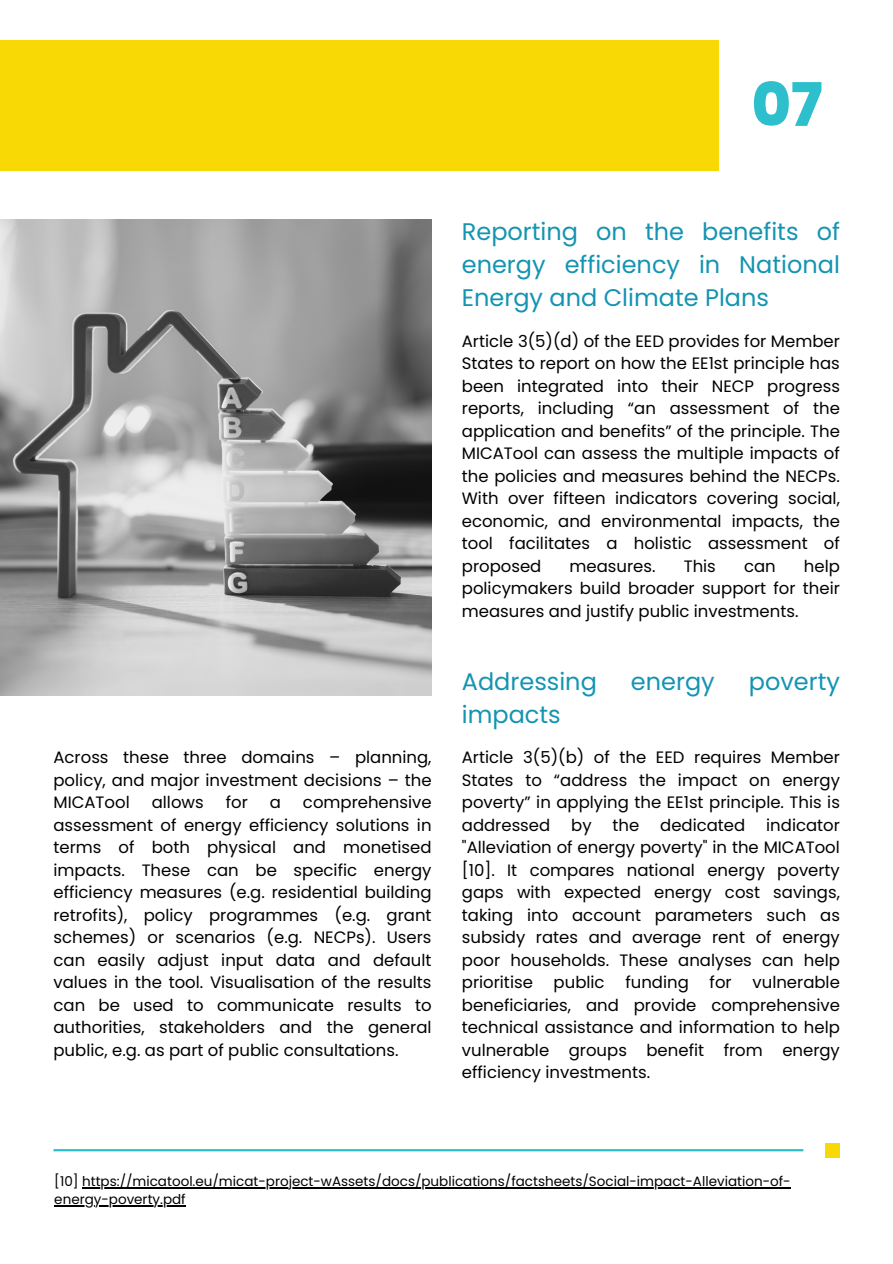
<style>
.page{position:relative;width:893px;height:1264px;background:#fff}
.page>*{position:absolute;margin:0;border:0;box-sizing:border-box;transform-origin:0 0}
.t1{font:800 60px "Poppins";color:#2dbfcc}
.t2{font:24px/32.7px "Poppins";color:#1494b2;text-align:justify}
.t3{font:16.5px/22.5px "Poppins";color:#000;text-align:justify}
.t4{font:13.5px/18px "Poppins";color:#000}
</style>
<div class="page">
<div style="left:0;top:40px;width:719px;height:130px;background:#f8d905"></div>
<hr style="left:82px;top:1187px;width:708px;height:1px;background:#000">
<hr style="left:54px;top:1205px;width:132px;height:1px;background:#000">
<hr style="left:53px;top:1149px;width:750px;height:2px;background:#2dbfcc">
<div style="left:825px;top:1143px;width:14px;height:14px;background:#f8d905"></div>
<img style="left:0;top:219px;width:431px;height:476px">
<h1 class="t1" style="left:751px;top:63px;width:72px">07</h1>
<p class="t3" style="left:53px;top:746px;width:379px">Across these three domains – planning, policy, and major investment decisions – the MICATool</p>
<p class="t3" style="left:152px;top:791px;width:53px">allows</p>
<p class="t3" style="left:226px;top:791px;width:24px">for</p>
<p class="t3" style="left:270px;top:791px;width:13px">a</p>
<p class="t3" style="left:53px;top:791px;width:379px;text-indent:249px">comprehensive assessment of energy efficiency solutions in terms of both physical and monetised impacts. These can be specific energy efficiency measures (e.g. residential building retrofits), policy programmes (e.g. grant schemes) or scenarios (e.g. NECPs). Users can easily adjust input data and default values in the tool. Visualisation of the results can be used to communicate results to authorities, stakeholders and the general public, e.g. as part of public consultations.</p>
<h2 class="t2" style="left:462px;top:216px;width:379px">Reporting on the benefits of energy efficiency in National Energy and Climate Plans</h2>
<p class="t3" style="left:462px;top:330px;width:379px">Article 3(5)(d) of the EED provides for Member States to report on how the EE1st principle has been integrated into their NECP progress reports, including “an assessment of the application and benefits” of the principle. The MICATool can assess the multiple impacts of the policies and measures behind the NECPs.<br>With over fifteen indicators covering social, economic, and environmental impacts, the tool facilitates a holistic assessment of proposed</p>
<p class="t3" style="left:569px;top:555px;width:87px">measures.</p>
<p class="t3" style="left:683px;top:555px;width:34px">This</p>
<p class="t3" style="left:744px;top:555px;width:33px">can</p>
<p class="t3" style="left:462px;top:555px;width:379px;text-indent:342px">help policymakers build broader support for their measures and justify public investments.</p>
<h2 class="t2" style="left:462px;top:665px;width:136px">Addressing</h2>
<h2 class="t2" style="left:631px;top:665px;width:85px">energy</h2>
<h2 class="t2" style="left:748px;top:665px;width:93px">poverty</h2>
<h2 class="t2" style="left:462px;top:697px;width:100px">impacts</h2>
<p class="t3" style="left:462px;top:746px;width:379px">Article 3(5)(b) of the EED requires Member States to “address the impact on energy poverty” in applying the EE1st principle. This is addressed</p>
<p class="t3" style="left:462px;top:813px;width:379px;text-indent:304px">indicator "Alleviation of energy poverty" in the MICATool [10]. It compares national energy poverty gaps with expected energy cost savings, taking into account parameters such as subsidy rates and average rent of energy poor households. These analyses can help prioritise</p>
<p class="t3" style="left:571px;top:813px;width:22px">by</p>
<p class="t3" style="left:612px;top:813px;width:28px">the</p>
<p class="t3" style="left:660px;top:813px;width:87px">dedicated</p>
<p class="t3" style="left:553px;top:971px;width:52px">public</p>
<p class="t3" style="left:625px;top:971px;width:65px">funding</p>
<p class="t3" style="left:709px;top:971px;width:24px">for</p>
<p class="t3" style="left:462px;top:971px;width:379px;text-indent:290px">vulnerable beneficiaries, and provide comprehensive technical assistance and information to help vulnerable groups benefit from energy efficiency investments.</p>
<p class="t4" style="left:54px;top:1172px;width:737px">[10] https://micatool.eu/micat-project-wAssets/docs/publications/factsheets/Social-impact-Alleviation-of&shy;energy-poverty.pdf</p>
</div>
